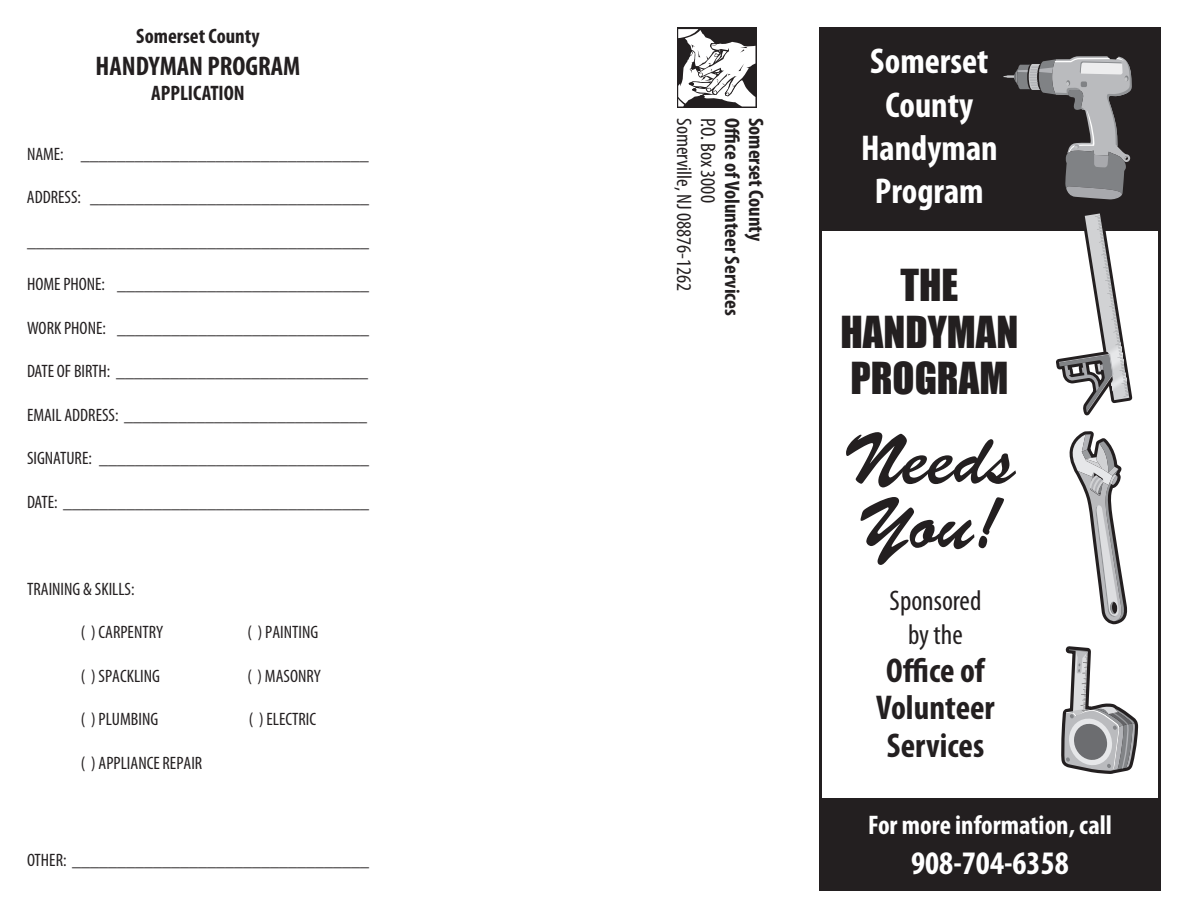
<style>
.page{position:relative;width:1188px;height:918px;background:#fff}
.page>*{position:absolute;margin:0;border:0;box-sizing:border-box;transform-origin:0 0}
.t1{font:72px/64.5px "Motif Script S Si";color:#231f20}
.t2{font:40.5px/46.5px "Impact";color:#231f20;text-align:center}
.t3{font:700 condensed 36px/43.2px "Myriad Pro";color:#fff;text-align:center}
.t4{font:700 condensed 34.5px/37.5px "Myriad Pro";color:#231f20;text-align:center}
.t5{font:700 condensed 33px "Myriad Pro";color:#fff}
.t6{font:condensed 28.5px/34.2px "Myriad Pro";color:#231f20;text-align:center}
.t7{font:700 condensed 27px "Myriad Pro";color:#fff}
.t8{font:700 condensed 27px "Myriad Pro";color:#231f20}
.t9{font:700 condensed 21px "Myriad Pro";color:#231f20}
.t10{font:condensed 21px "Myriad Pro";color:#231f20}
.t11{font:condensed 18px "Myriad Pro";color:#231f20}
</style>
<div class="page">
<div style="left:819px;top:27px;width:342px;height:203px;background:#231f20"></div>
<div style="left:819px;top:798px;width:342px;height:93px;background:#231f20"></div>
<div style="left:819px;top:27px;width:342px;height:864px;border:3px solid #231f20"></div>
<svg style="left:677px;top:28px;width:80px;height:80px"></svg>
<svg style="left:678px;top:29px;width:77px;height:78px"></svg>
<svg style="left:998px;top:56px;width:145px;height:718px"></svg>
<p class="t9" style="left:136px;top:23px;width:125px">Somerset County</p>
<h3 class="t8" style="left:95px;top:49px;width:207px">HANDYMAN PROGRAM</h3>
<p class="t9" style="left:151px;top:80px;width:95px">APPLICATION</p>
<p class="t11" style="left:27px;top:143px;width:343px">NAME: ________________________________</p>
<p class="t11" style="left:27px;top:186px;width:344px">ADDRESS: _______________________________</p>
<p class="t11" style="left:27px;top:230px;width:343px">______________________________________</p>
<p class="t11" style="left:27px;top:273px;width:343px">HOME PHONE: ____________________________</p>
<p class="t11" style="left:27px;top:317px;width:343px">WORK PHONE: ____________________________</p>
<p class="t11" style="left:27px;top:360px;width:343px">DATE OF BIRTH: ____________________________</p>
<p class="t11" style="left:27px;top:404px;width:342px">EMAIL ADDRESS: ___________________________</p>
<p class="t11" style="left:27px;top:447px;width:343px">SIGNATURE: ______________________________</p>
<p class="t11" style="left:27px;top:491px;width:343px">DATE: __________________________________</p>
<p class="t11" style="left:27px;top:578px;width:109px">TRAINING &amp; SKILLS:</p>
<p class="t11" style="left:81px;top:621px;width:84px">( ) CARPENTRY</p>
<p class="t11" style="left:81px;top:665px;width:81px">( ) SPACKLING</p>
<p class="t11" style="left:81px;top:708px;width:79px">( ) PLUMBING</p>
<p class="t11" style="left:81px;top:752px;width:123px">( ) APPLIANCE REPAIR</p>
<p class="t11" style="left:248px;top:621px;width:72px">( ) PAINTING</p>
<p class="t11" style="left:247px;top:665px;width:75px">( ) MASONRY</p>
<p class="t11" style="left:249px;top:708px;width:69px">( ) ELECTRIC</p>
<p class="t11" style="left:27px;top:849px;width:343px">OTHER: _________________________________</p>
<p class="t10" style="left:697px;top:118px;width:175px;rotate:90deg">Somerville, NJ 08876-1262</p>
<p class="t10" style="left:721px;top:118px;width:86px;rotate:90deg">P.O. Box 3000</p>
<p class="t9" style="left:745px;top:118px;width:199px;rotate:90deg">Office of Volunteer Services</p>
<p class="t9" style="left:769px;top:118px;width:125px;rotate:90deg">Somerset County</p>
<h3 class="t3" style="left:861px;top:39px;width:138px">Somerset<br>County<br>Handyman<br>Program</h3>
<h2 class="t2" style="left:840px;top:261px;width:180px">THE<br>HANDYMAN<br>PROGRAM</h2>
<h1 class="t1" style="left:843px;top:429px;width:175px">Needs<br>You!</h1>
<h3 class="t6" style="left:890px;top:583px;width:93px">Sponsored by the</h3>
<h3 class="t4" style="left:876px;top:651px;width:120px">Office of<br>Volunteer<br>Services</h3>
<h3 class="t7" style="left:868px;top:808px;width:245px">For more information, call</h3>
<h3 class="t5" style="left:911px;top:842px;width:159px">908-704-6358</h3>
</div>
